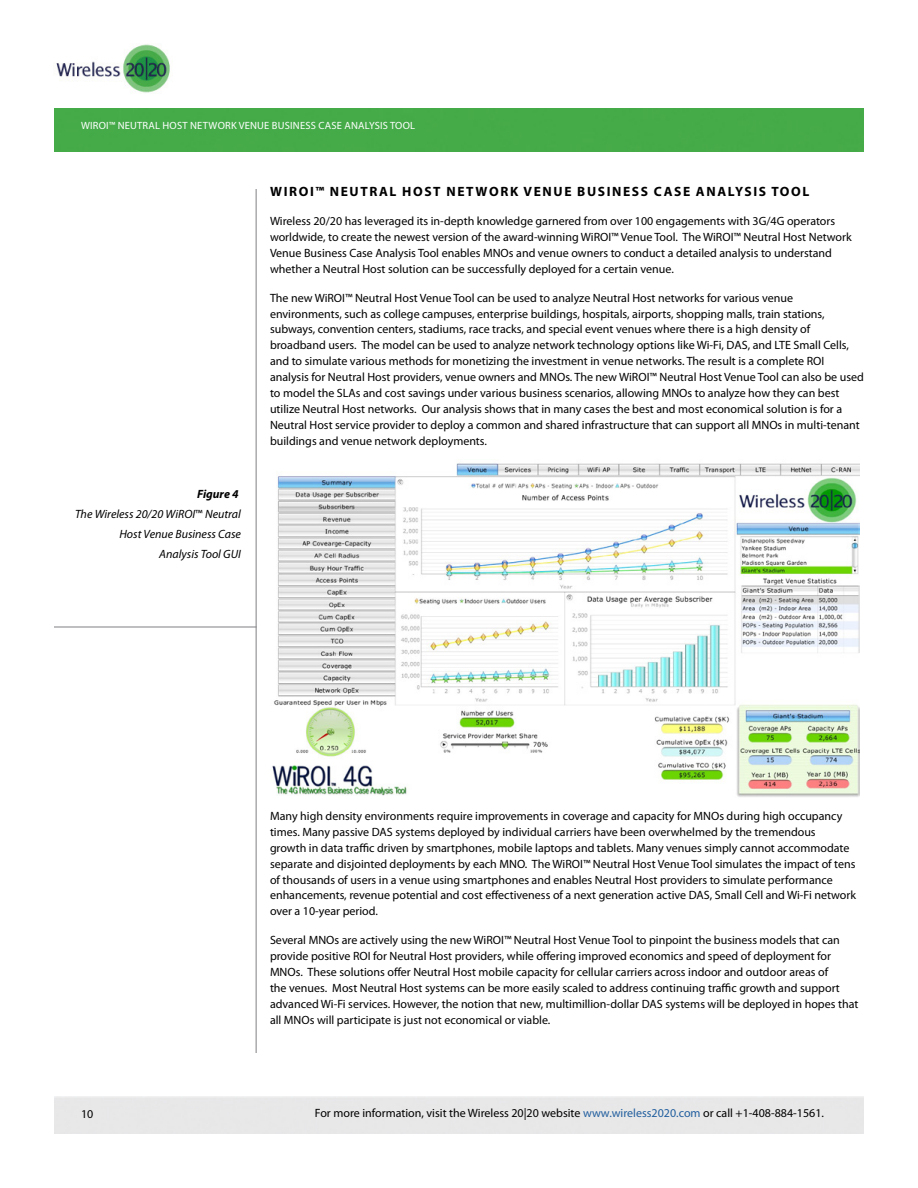
<style>
.page{position:relative;width:918px;height:1188px;background:#fff}
.page>*{position:absolute;margin:0;border:0;box-sizing:border-box;transform-origin:0 0}
.t1{font:700 13.5px "Myriad Pro";letter-spacing:.12em;color:#000}
.t2{font:12px/15.9px "Myriad Pro";color:#000}
.t3{font:italic 12px/20.2px "Myriad Pro";color:#000;text-align:right}
.t4{font:10.5px "Myriad Pro";letter-spacing:.02em;color:#fff}
.s1{font-weight:700}
.s2{font-style:normal}
.s3{color:#215e9e}
</style>
<div class="page">
<div style="left:54px;top:108px;width:810px;height:44px;background:#45ab49"></div>
<img style="left:56px;top:44px;width:114px;height:49px">
<hr style="left:256px;top:189px;width:1px;height:864px;background:#808084">
<hr style="left:54px;top:627px;width:202px;height:1px;background:#808084">
<img style="left:272px;top:463px;width:587px;height:334px">
<p class="t4" style="left:81px;top:119px;width:63px">Wiroi™ neutral</p>
<p class="t4" style="left:163px;top:119px;width:8px">host</p>
<p class="t4" style="left:190px;top:119px;width:8px">networ</p>
<p class="t4" style="left:231px;top:119px;width:69px">k venue business</p>
<p class="t4" style="left:318px;top:119px;width:7px">case</p>
<p class="t4" style="left:344px;top:119px;width:8px">anal</p>
<p class="t4" style="left:369px;top:119px;width:29px">ysis tool</p>
<p class="t3" style="left:75px;top:483px;width:167px"><span class="s1">Figure 4<br></span>The Wireless 20/20 WiROI<span class="s2">™</span> Neutral<br>Host Venue Business Case<br>Analysis Tool GUI</p>
<p class="t1" style="left:270px;top:183px;width:541px">WIROI™ NEUTRAL HOST NETWORK VENUE BUSINESS CASE ANALYSIS TOOL</p>
<p class="t2" style="left:270px;top:213px;width:583px">Wireless 20/20 has leveraged its in-depth knowledge garnered from over 100 engagements with 3G/4G operators worldwide, to create the newest version of the award-winning WiROI™ Venue Tool. The WiROI™ Neutral Host Network Venue Business Case Analysis Tool enables MNOs and venue owners to conduct a detailed analysis to understand whether a Neutral Host solution can be successfully deployed for a certain venue.</p>
<p class="t2" style="left:270px;top:289px;width:595px">The new WiROI™ Neutral Host Venue Tool can be used to analyze Neutral Host networks for various venue environments, such as college campuses, enterprise buildings, hospitals, airports, shopping malls, train stations, subways, convention centers, stadiums, race tracks, and special event venues where there is a high density of broadband users. The model can be used to analyze network technology options like Wi-Fi, DAS, and LTE Small Cells, and to simulate various methods for monetizing the investment in venue networks. The result is a complete ROI analysis for Neutral Host providers, venue owners and MNOs. The new WiROI™ Neutral Host Venue Tool can also be used to model the SLAs and cost savings under various business scenarios, allowing MNOs to analyze how they can best utilize Neutral Host networks. Our analysis shows that in many cases the best and most economical solution is for a Neutral Host service provider to deploy a common and shared infrastructure that can support all MNOs in multi-tenant buildings and venue network deployments.</p>
<p class="t2" style="left:270px;top:808px;width:588px">Many high density environments require improvements in coverage and capacity for MNOs during high occupancy times. Many passive DAS systems deployed by individual carriers have been overwhelmed by the tremendous<br>growth in data traffic driven by smartphones, mobile laptops and tablets. Many venues simply cannot accommodate separate and disjointed deployments by each MNO. The WiROI™ Neutral Host Venue Tool simulates the impact of tens of thousands of users in a venue using smartphones and enables Neutral Host providers to simulate performance enhancements, revenue potential and cost effectiveness of a next generation active DAS, Small Cell and Wi-Fi network over a 10-year period.</p>
<p class="t2" style="left:270px;top:932px;width:590px">Several MNOs are actively using the new WiROI™ Neutral Host Venue Tool to pinpoint the business models that can provide positive ROI for Neutral Host providers, while offering improved economics and speed of deployment for MNOs. These solutions offer Neutral Host mobile capacity for cellular carriers across indoor and outdoor areas of<br>the venues. Most Neutral Host systems can be more easily scaled to address continuing traffic growth and support advanced Wi-Fi services. However, the notion that new, multimillion-dollar DAS systems will be deployed in hopes that all MNOs will participate is just not economical or viable.</p>
<p class="t2" style="left:81px;top:1105px;width:14px">10</p>
<p class="t2" style="left:315px;top:1105px;width:511px">For more information, visit the Wireless 20|20 website <span class="s3">www.wireless2020.com</span> or call +1-408-884-1561.</p>
</div>
